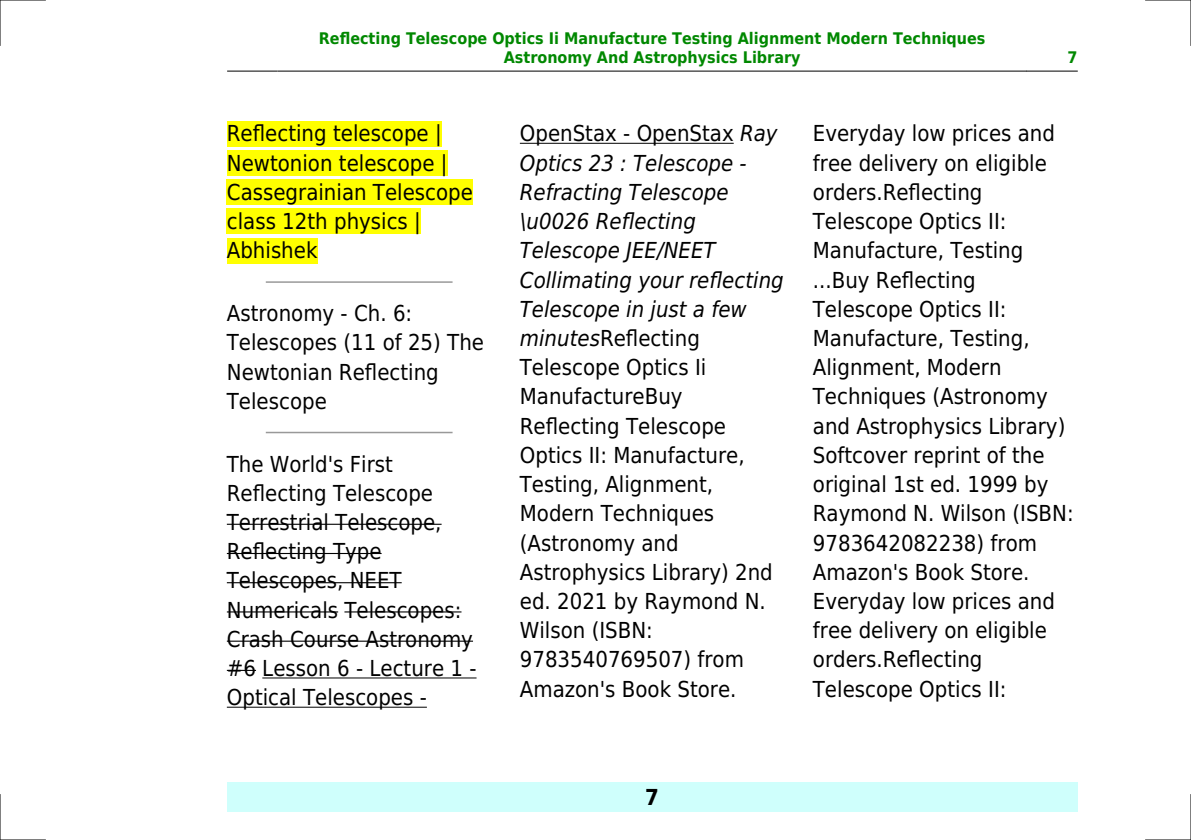
<style>
.page{position:relative;width:1191px;height:840px;background:#fff}
.page>*{position:absolute;margin:0;border:0;box-sizing:border-box;transform-origin:0 0}
.t1{font:22px/29.2px "DejaVu Sans Condensed";color:#000}
.t2{font:700 22px "DejaVu Sans Condensed";color:#000}
.t3{font:700 16px/19.2px "DejaVu Sans Condensed";color:#080;text-align:center}
.s1{font-style:italic}
</style>
<div class="page">
<hr style="left:227px;top:71px;width:51px;height:1px;background:#000">
<hr style="left:278px;top:71px;width:748px;height:1px;background:#000">
<hr style="left:1026px;top:71px;width:51px;height:1px;background:#000">
<div style="left:227px;top:782px;width:850px;height:29px;background:#cffffc"></div>
<div style="left:227px;top:121px;width:215px;height:25px;background:#ff0"></div>
<div style="left:227px;top:150px;width:220px;height:26px;background:#ff0"></div>
<div style="left:227px;top:179px;width:246px;height:26px;background:#ff0"></div>
<div style="left:227px;top:208px;width:194px;height:26px;background:#ff0"></div>
<div style="left:227px;top:238px;width:90px;height:25px;background:#ff0"></div>
<hr style="left:266px;top:281px;width:186px;height:2px;background:#999">
<hr style="left:266px;top:431px;width:186px;height:2px;background:#999">
<hr style="left:227px;top:523px;width:214px;height:1px;background:#000">
<hr style="left:227px;top:552px;width:154px;height:1px;background:#000">
<hr style="left:227px;top:582px;width:175px;height:1px;background:#000">
<hr style="left:227px;top:611px;width:111px;height:1px;background:#000">
<hr style="left:344px;top:611px;width:117px;height:1px;background:#000">
<hr style="left:227px;top:640px;width:246px;height:1px;background:#000">
<svg style="left:227px;top:669px;width:29px;height:1px"></svg>
<hr style="left:262px;top:677px;width:214px;height:1px;background:#000">
<hr style="left:227px;top:706px;width:200px;height:1px;background:#000">
<hr style="left:520px;top:143px;width:213px;height:1px;background:#000">
<hr style="left:0;top:0;width:45px;height:1px;background:#000">
<hr style="left:1145px;top:0;width:46px;height:1px;background:#000">
<hr style="left:0;top:839px;width:45px;height:1px;background:#000">
<hr style="left:1145px;top:839px;width:46px;height:1px;background:#000">
<hr style="left:0;top:0;width:1px;height:45px;background:#000">
<hr style="left:0;top:794px;width:1px;height:45px;background:#000">
<hr style="left:1190px;top:0;width:1px;height:45px;background:#000">
<hr style="left:1190px;top:794px;width:1px;height:45px;background:#000">
<p class="t3" style="left:319px;top:28px;width:668px">Reflecting Telescope Optics Ii Manufacture Testing Alignment Modern Techniques<br>Astronomy And Astrophysics Library</p>
<p class="t3" style="left:1067px;top:48px;width:12px">7</p>
<p class="t1" style="left:227px;top:119px;width:248px">Reflecting telescope |<br>Newtonion telescope |<br>Cassegrainian Telescope class 12th physics |<br>Abhishek</p>
<p class="t1" style="left:227px;top:299px;width:259px">Astronomy - Ch. 6:<br>Telescopes (11 of 25) The<br>Newtonian Reflecting<br>Telescope</p>
<p class="t1" style="left:227px;top:449px;width:251px">The World's First<br>Reflecting Telescope<br>Terrestrial Telescope,<br>Reflecting Type<br>Telescopes, NEET<br>Numericals Telescopes:<br>Crash Course Astronomy #6 Lesson 6 - Lecture 1 -<br>Optical Telescopes -</p>
<p class="t1" style="left:520px;top:119px;width:265px">OpenStax - OpenStax <span class="s1">Ray<br>Optics 23 : Telescope -<br>Refracting Telescope \u0026 Reflecting<br>Telescope JEE/NEET<br>Collimating your reflecting<br>Telescope in just a few minutes</span>Reflecting<br>Telescope Optics Ii<br>ManufactureBuy<br>Reflecting Telescope<br>Optics II: Manufacture,<br>Testing, Alignment,<br>Modern Techniques (Astronomy and<br>Astrophysics Library) 2nd ed. 2021 by Raymond N.<br>Wilson (ISBN:<br>9783540769507) from<br>Amazon's Book Store.</p>
<p class="t1" style="left:813px;top:119px;width:262px">Everyday low prices and free delivery on eligible orders.Reflecting<br>Telescope Optics II:<br>Manufacture, Testing ...Buy Reflecting<br>Telescope Optics II:<br>Manufacture, Testing,<br>Alignment, Modern<br>Techniques (Astronomy and Astrophysics Library)<br>Softcover reprint of the original 1st ed. 1999 by<br>Raymond N. Wilson (ISBN:<br>9783642082238) from<br>Amazon's Book Store.<br>Everyday low prices and free delivery on eligible orders.Reflecting<br>Telescope Optics II:</p>
<p class="t2" style="left:645px;top:783px;width:15px">7</p>
</div>
